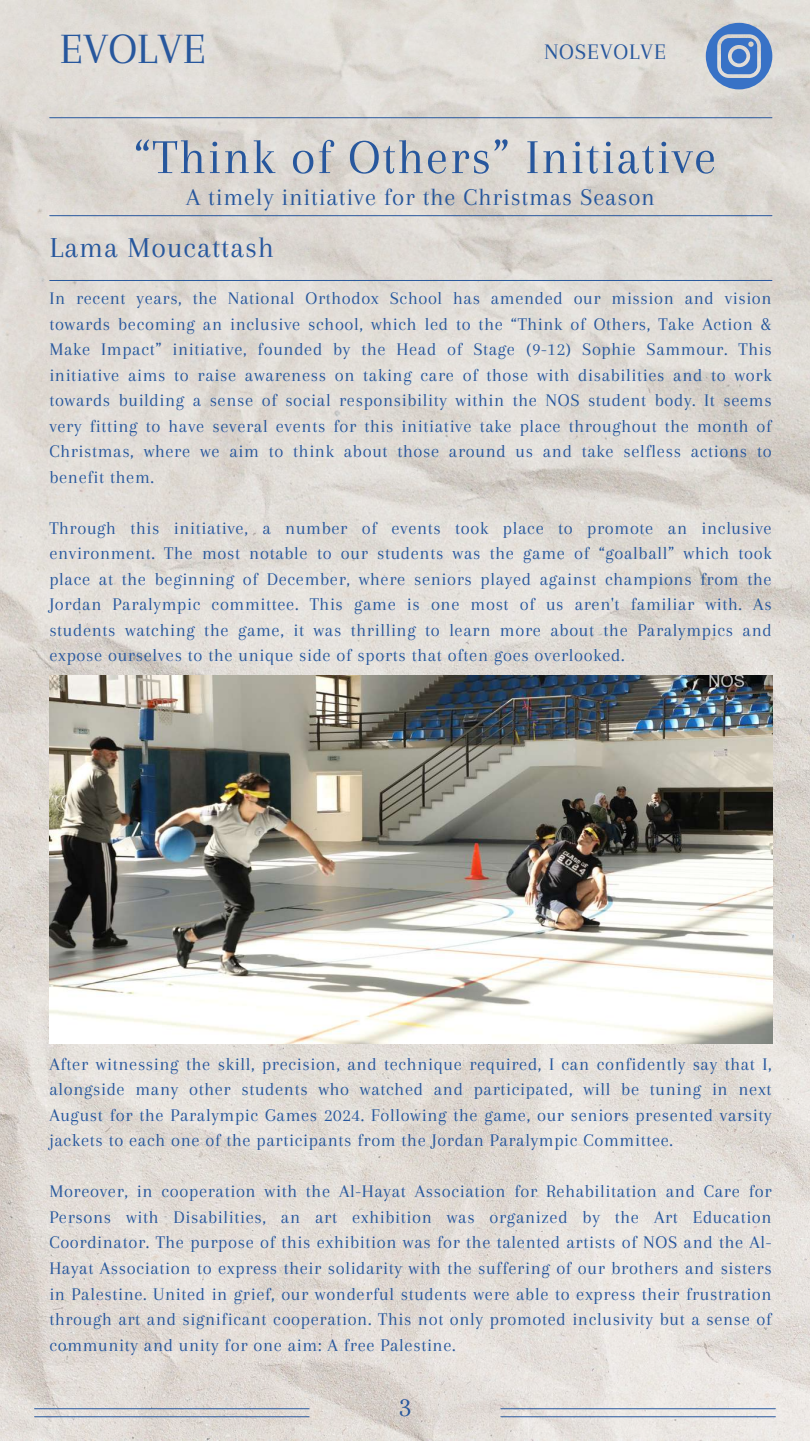
<style>
.page{position:relative;width:810px;height:1441px;background:#fff}
.page>*{position:absolute;margin:0;border:0;box-sizing:border-box;transform-origin:0 0}
.t1{font:50.4px "Arapey";letter-spacing:.035em;color:#27579d}
.t2{font:44.8px "Arapey";color:#27579d}
.t3{font:30px "Arapey";letter-spacing:.035em;color:#27579d}
.t4{font:29px "Arapey";color:#27579d}
.t5{font:25px "Arapey";letter-spacing:.035em;color:#27579d}
.t6{font:23px "Arapey";letter-spacing:.035em;color:#27579d}
.t7{font:18.5px/25.5px "Arapey";letter-spacing:.035em;color:#27579d;text-align:justify}
</style>
<div class="page">
<img style="left:0;top:0;width:810px;height:1440px">
<hr style="left:50px;top:117px;width:722px;height:1px;background:#27579d">
<hr style="left:50px;top:215px;width:722px;height:1px;background:#27579d">
<hr style="left:501px;top:1415px;width:274px;height:1px;background:#27579d">
<hr style="left:501px;top:1407px;width:274px;height:1px;background:#27579d">
<hr style="left:35px;top:1415px;width:274px;height:1px;background:#27579d">
<hr style="left:35px;top:1407px;width:274px;height:1px;background:#27579d">
<hr style="left:50px;top:280px;width:722px;height:1px;background:#27579d">
<svg style="left:706px;top:23px;width:66px;height:66px"></svg>
<img style="left:49px;top:675px;width:723px;height:368px">
<h2 class="t2" style="left:60px;top:24px;width:148px">EVOLVE</h2>
<p class="t6" style="left:544px;top:39px;width:123px">NOSEVOLVE</p>
<h1 class="t1" style="left:134px;top:129px;width:584px">“Think of Others” Initiative</h1>
<h3 class="t5" style="left:186px;top:183px;width:470px">A timely initiative for the Christmas Season</h3>
<h3 class="t3" style="left:50px;top:231px;width:226px">Lama Moucattash</h3>
<p class="t7" style="left:49px;top:285px;width:724px">In recent years, the National Orthodox School has amended our mission and vision towards becoming an inclusive school, which led to the “Think of Others, Take Action &amp; Make Impact” initiative, founded by the Head of Stage (9-12) Sophie Sammour. This initiative aims to raise awareness on taking care of those with disabilities and to work towards building a sense of social responsibility within the NOS student body. It seems very fitting to have several events for this initiative take place throughout the month of Christmas, where we aim to think about those around us and take selfless actions to benefit them.</p>
<p class="t7" style="left:49px;top:515px;width:724px">Through this initiative, a number of events took place to promote an inclusive environment. The most notable to our students was the game of “goalball” which took place at the beginning of December, where seniors played against champions from the Jordan Paralympic committee. This game is one most of us aren't familiar with. As students watching the game, it was thrilling to learn more about the Paralympics and expose ourselves to the unique side of sports that often goes overlooked.</p>
<p class="t7" style="left:49px;top:1050px;width:724px">After witnessing the skill, precision, and technique required, I can confidently say that I, alongside many other students who watched and participated, will be tuning in next August for the Paralympic Games 2024. Following the game, our seniors presented varsity jackets to each one of the participants from the Jordan Paralympic Committee.</p>
<p class="t7" style="left:49px;top:1178px;width:724px">Moreover, in cooperation with the Al-Hayat Association for Rehabilitation and Care for Persons with Disabilities, an art exhibition was organized by the Art Education Coordinator. The purpose of this exhibition was for the talented artists of NOS and the Al-Hayat Association to express their solidarity with the suffering of our brothers and sisters in Palestine. United in grief, our wonderful students were able to express their frustration through art and significant cooperation. This not only promoted inclusivity but a sense of community and unity for one aim: A free Palestine.</p>
<h3 class="t4" style="left:398px;top:1389px;width:15px">3</h3>
</div>
